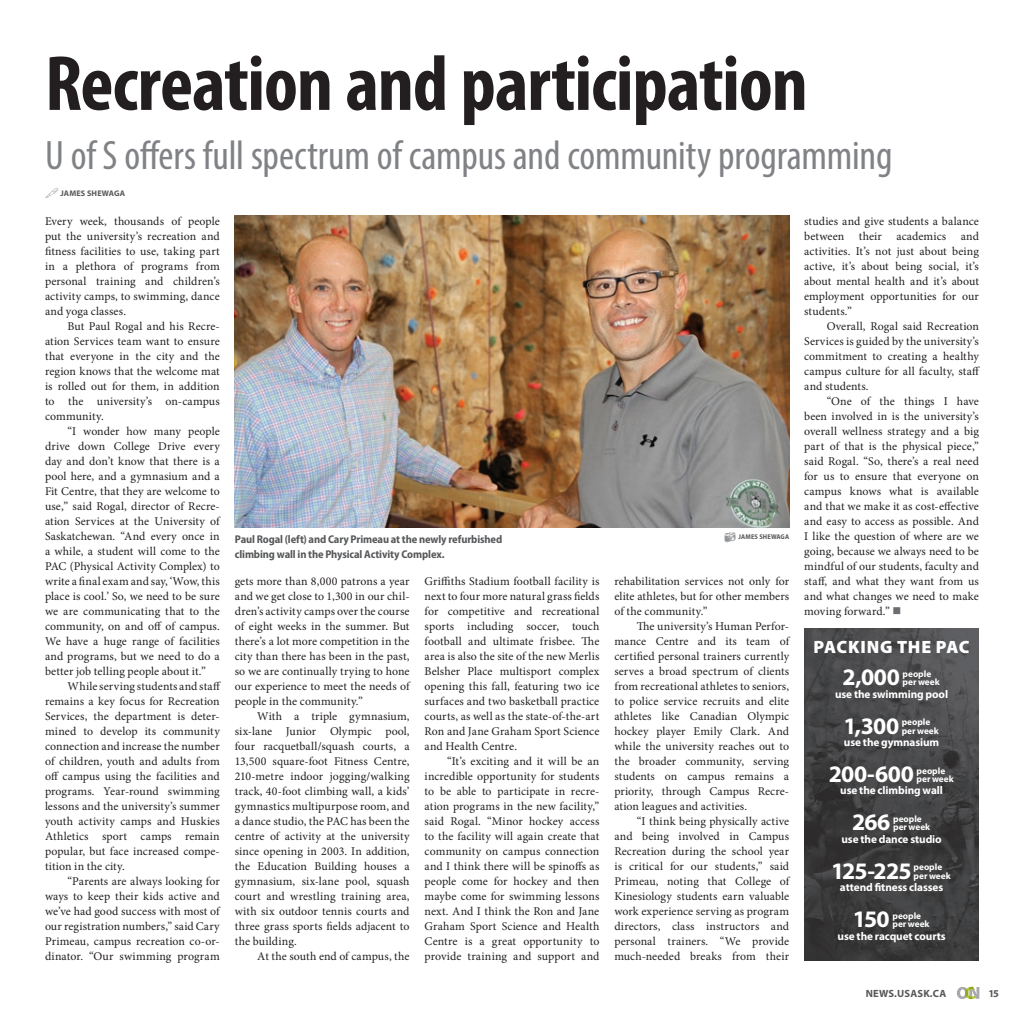
<style>
.page{position:relative;width:1024px;height:1024px;background:#fff}
.page>*{position:absolute;margin:0;border:0;box-sizing:border-box;transform-origin:0 0}
.t1{font:700 condensed 78.88px "Myriad Pro";letter-spacing:-.015em;color:#231f20}
.t2{font:condensed 41.25px "Myriad Pro";letter-spacing:-.005em;color:#808285}
.t3{font:700 23.75px "Myriad Pro";letter-spacing:-.03em;color:#fff}
.t4{font:900 17.88px "Myriad Pro";letter-spacing:.04em;color:#fff}
.t5{font:11.88px/15px "Minion Pro";letter-spacing:.005em;color:#231f20;text-align:justify}
.t6{font:700 11.25px "Myriad Pro";letter-spacing:-.01em;color:#fff}
.t7{font:700 semi-condensed 11.25px/15px "Myriad Pro";letter-spacing:-.01em;color:#57585a}
.t8{font:700 10.5px "Myriad Pro";letter-spacing:.02em;color:#57585a}
.t9{font:700 9.25px/8.2px "Myriad Pro";color:#fff}
.t10{font:700 8.12px "Myriad Pro";letter-spacing:.02em;color:#57585a}
.t11{font:700 semi-condensed 6.88px "Myriad Pro";letter-spacing:.02em;color:#57585a}
.s1{color:#6c6d70}
</style>
<div class="page">
<svg style="left:957px;top:987px;width:22px;height:12px"></svg>
<svg style="left:804px;top:629px;width:175px;height:332px;background:#424244"></svg>
<img style="left:235px;top:215px;width:554px;height:313px">
<h1 class="t1" style="left:45px;top:40px;width:764px">Recreation and participation</h1>
<h2 class="t2" style="left:45px;top:130px;width:849px">U of S offers full spectrum of campus and community programming</h2>
<p class="t10" style="left:60px;top:189px;width:66px">JAMES SHEWAGA</p>
<p class="t5" style="left:45px;top:214px;width:176px">Every week, thousands of people put the university’s recreation and fitness facilities to use, taking part in a plethora of programs from personal training and children’s activity camps, to swimming, dance and yoga classes.</p>
<p class="t5" style="left:45px;top:319px;width:176px;text-indent:23px">But Paul Rogal and his Recre&shy;ation Services team want to ensure that everyone in the city and the region knows that the welcome mat is rolled out for them, in addition to the university’s on-campus community.</p>
<p class="t5" style="left:45px;top:424px;width:176px;text-indent:23px">“I wonder how many people drive down College Drive every day and don’t know that there is a pool here, and a gymnasium and a Fit Centre, that they are welcome to use,” said Rogal, director of Recre&shy;ation Services at the University of Saskatchewan. “And every once in a while, a student will come to the PAC (Physical Activity Complex) to write a final exam and say, ‘Wow, this place is cool.’ So, we need to be sure we are communicating that to the community, on and off of campus.<br>We have a huge range of facilities and programs, but we need to do a better job telling people about it.”</p>
<p class="t5" style="left:45px;top:679px;width:177px;text-indent:23px">While serving students and staff remains a key focus for Recreation Services, the department is deter&shy;mined to develop its community connection and increase the number of children, youth and adults from off campus using the facilities and programs. Year-round swimming lessons and the university’s summer youth activity camps and Huskies Athletics sport camps remain popular, but face increased compe&shy;tition in the city.</p>
<p class="t5" style="left:45px;top:874px;width:176px;text-indent:23px">“Parents are always looking for ways to keep their kids active and we’ve had good success with most of our registration numbers,” said Cary Primeau, campus recreation co-or&shy;dinator. “Our swimming program</p>
<p class="t7" style="left:235px;top:531px;width:269px">Paul Rogal (left) and Cary Primeau at the newly refurbished climbing wall in the Physical Activity Complex.</p>
<p class="t11" style="left:738px;top:533px;width:52px">JAMES SHEWAGA</p>
<p class="t5" style="left:235px;top:574px;width:176px">gets more than 8,000 patrons a year and we get close to 1,300 in our chil&shy;dren’s activity camps over the course of eight weeks in the summer. But there’s a lot more competition in the city than there has been in the past, so we are continually trying to hone our experience to meet the needs of people in the community.”</p>
<p class="t5" style="left:235px;top:709px;width:176px;text-indent:23px">With a triple gymnasium, six-lane Junior Olympic pool, four racquetball/squash courts, a 13,500 square-foot Fitness Centre, 210-metre indoor jogging/walking track, 40-foot climbing wall, a kids’ gymnastics multipurpose room, and a dance studio, the PAC has been the centre of activity at the university since opening in 2003. In addition, the Education Building houses a gymnasium, six-lane pool, squash court and wrestling training area, with six outdoor tennis courts and three grass sports fields adjacent to the building.</p>
<p class="t5" style="left:257px;top:949px;width:154px">At the south end of campus, the</p>
<p class="t5" style="left:425px;top:574px;width:176px">Griffiths Stadium football facility is next to four more natural grass fields for competitive and recreational sports including soccer, touch football and ultimate frisbee. The area is also the site of the new Merlis Belsher Place multisport complex opening this fall, featuring two ice surfaces and two basketball practice courts, as well as the state-of-the-art Ron and Jane Graham Sport Science and Health Centre.</p>
<p class="t5" style="left:425px;top:754px;width:176px;text-indent:23px">“It’s exciting and it will be an incredible opportunity for students to be able to participate in recre&shy;ation programs in the new facility,” said Rogal. “Minor hockey access to the facility will again create that community on campus connection and I think there will be spinoffs as people come for hockey and then maybe come for swimming lessons next. And I think the Ron and Jane Graham Sport Science and Health Centre is a great opportunity to provide training and support and</p>
<p class="t5" style="left:614px;top:574px;width:176px">rehabilitation services not only for elite athletes, but for other members of the community.”</p>
<p class="t5" style="left:614px;top:619px;width:176px;text-indent:23px">The university’s Human Perfor&shy;mance Centre and its team of certified personal trainers currently serves a broad spectrum of clients from recreational athletes to seniors, to police service recruits and elite athletes like Canadian Olympic hockey player Emily Clark. And while the university reaches out to the broader community, serving students on campus remains a priority, through Campus Recre&shy;ation leagues and activities.</p>
<p class="t5" style="left:614px;top:814px;width:176px;text-indent:23px">“I think being physically active and being involved in Campus Recreation during the school year is critical for our students,” said Primeau, noting that College of Kinesiology students earn valuable work experience serving as program directors, class instructors and personal trainers. “We provide much-needed breaks from their</p>
<p class="t5" style="left:804px;top:214px;width:176px">studies and give students a balance between their academics and activities. It’s not just about being active, it’s about being social, it’s about mental health and it’s about employment opportunities for our students.”</p>
<p class="t5" style="left:804px;top:319px;width:177px;text-indent:23px">Overall, Rogal said Recreation Services is guided by the university’s commitment to creating a healthy campus culture for all faculty, staff and students.</p>
<p class="t5" style="left:804px;top:394px;width:176px;text-indent:23px">“One of the things I have been involved in is the university’s overall wellness strategy and a big part of that is the physical piece,” said Rogal. “So, there’s a real need for us to ensure that everyone on campus knows what is available and that we make it as cost-effective and easy to access as possible. And I like the question of where are we going, because we always need to be mindful of our students, faculty and staff, and what they want from us and what changes we need to make moving forward.” <span class="s1">■</span></p>
<h3 class="t4" style="left:813px;top:637px;width:158px">PACKING THE PAC</h3>
<h3 class="t3" style="left:842px;top:664px;width:59px">2,000</h3>
<p class="t6" style="left:835px;top:688px;width:115px">use the swimming pool</p>
<p class="t9" style="left:902px;top:670px;width:39px">people per week</p>
<h3 class="t3" style="left:843px;top:712px;width:57px">1,300</h3>
<p class="t6" style="left:844px;top:736px;width:97px">use the gymnasium</p>
<p class="t9" style="left:902px;top:718px;width:39px">people per week</p>
<h3 class="t3" style="left:828px;top:761px;width:87px">200-600</h3>
<p class="t6" style="left:840px;top:784px;width:104px">use the climbing wall</p>
<p class="t9" style="left:916px;top:766px;width:39px">people per week</p>
<h3 class="t3" style="left:852px;top:809px;width:40px">266</h3>
<p class="t6" style="left:841px;top:833px;width:102px">use the dance studio</p>
<p class="t9" style="left:893px;top:815px;width:39px">people per week</p>
<h3 class="t3" style="left:831px;top:857px;width:82px">125-225</h3>
<p class="t6" style="left:840px;top:881px;width:105px">attend fitness classes</p>
<p class="t9" style="left:913px;top:863px;width:39px">people per week</p>
<h3 class="t3" style="left:853px;top:906px;width:38px">150</h3>
<p class="t6" style="left:837px;top:929px;width:110px">use the racquet courts</p>
<p class="t9" style="left:892px;top:911px;width:39px">people per week</p>
<p class="t8" style="left:866px;top:987px;width:82px">NEWS.USASK.CA</p>
<p class="t8" style="left:988px;top:987px;width:12px">15</p>
</div>
